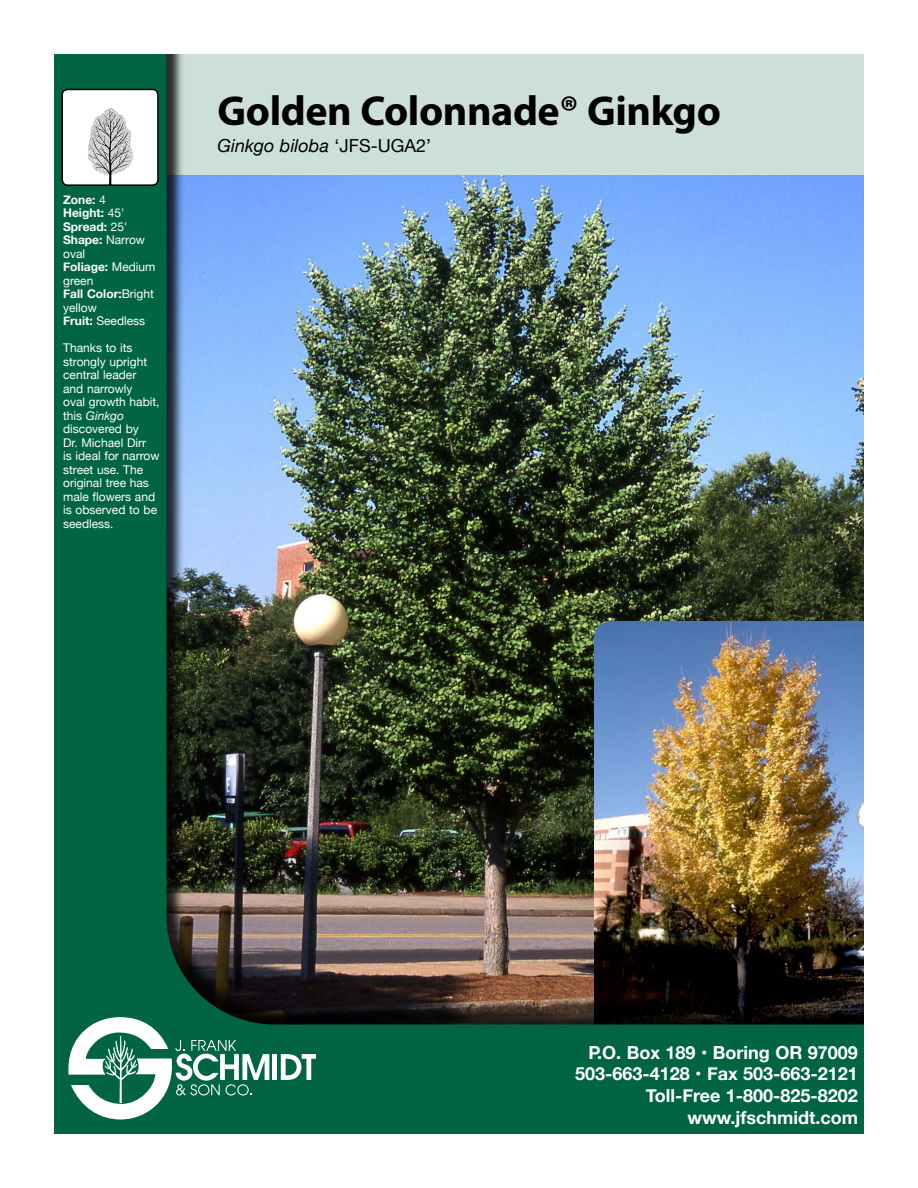
<style>
.page{position:relative;width:918px;height:1188px;background:#fff}
.page>*{position:absolute;margin:0;border:0;box-sizing:border-box;transform-origin:0 0}
.t1{font:700 42px "Myriad Pro";letter-spacing:-.01em;color:#000}
.t2{font:700 18px/21.6px "Helvetica Neue";color:#fff;text-align:right}
.t3{font:italic 18px "Helvetica Neue";color:#000}
.t4{font:12px/13.5px "Helvetica Neue";color:#fff}
.t5{font:700 12px/13.5px "Helvetica Neue";color:#fff}
.s1{font-weight:400}
.s2{font-style:italic}
.s3{font-style:normal}
</style>
<div class="page">
<img style="left:54px;top:54px;width:810px;height:1080px">
<svg style="left:68px;top:1017px;width:201px;height:103px"></svg>
<div style="left:272px;top:1054px;width:5px;height:26px;background:#fff"></div>
<svg style="left:281px;top:1054px;width:35px;height:26px"></svg>
<div style="left:62px;top:89px;width:96px;height:96px;background:#fff;border-radius:5px"></div>
<img style="left:87px;top:108px;width:46px;height:75px">
<div style="left:61px;top:89px;width:98px;height:97px;border:2px solid #000;border-radius:5px"></div>
<p class="t5" style="left:63px;top:193px;width:94px">Zone: <span class="s1">4<br></span>Height: <span class="s1">45'<br></span>Spread: <span class="s1">25'<br></span>Shape: <span class="s1">Narrow oval<br></span>Foliage: <span class="s1">Medium green<br></span>Fall Color:<span class="s1">Bright yellow<br></span>Fruit: <span class="s1">Seedless</span></p>
<p class="t4" style="left:63px;top:342px;width:98px">Thanks to its strongly upright central leader and narrowly<br>oval growth habit, this <span class="s2">Ginkgo </span>discovered by<br>Dr. Michael Dirr<br>is ideal for narrow street use. The original tree has male flowers and is observed to be seedless.</p>
<h1 class="t1" style="left:218px;top:84px;width:505px">Golden Colonnade® Ginkgo</h1>
<h2 class="t3" style="left:218px;top:133px;width:215px">Ginkgo biloba <span class="s3">‘JFS-UGA2’</span></h2>
<h2 class="t2" style="left:575px;top:1042px;width:284px">P.O. Box 189 • Boring OR 97009<br>503-663-4128 • Fax 503-663-2121<br>Toll-Free 1-800-825-8202 www.jfschmidt.com</h2>
</div>
